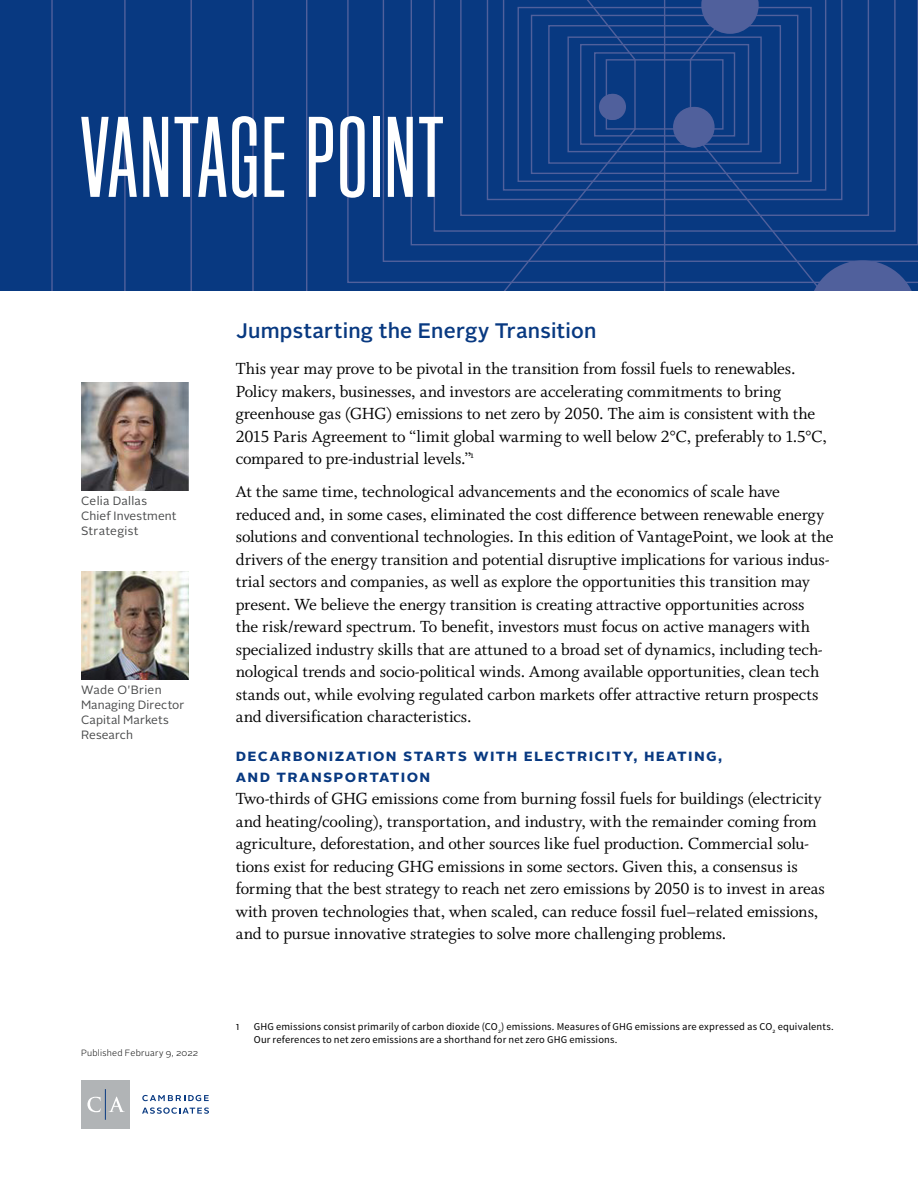
<style>
.page{position:relative;width:918px;height:1188px;background:#fff}
.page>*{position:absolute;margin:0;border:0;box-sizing:border-box;transform-origin:0 0}
.t1{font:120px "Block Gothic RR Light Extra Cond";letter-spacing:.005em;color:#fff}
.t2{font:500 21px "Alright Sans";letter-spacing:.01em;color:#083981}
.t3{font:18px/22.5px "Whitman";letter-spacing:-.01em;color:#000}
.t4{font:700 16.5px/21px "Alright Sans";letter-spacing:.08em;color:#083981}
.t5{font:12px/15px "Alright Sans";letter-spacing:.01em;color:#4a4b4c}
.t6{font:10.5px/13.5px "Source Sans Pro";letter-spacing:.015em;color:#000}
.t7{font:300 9px "Alright Sans";letter-spacing:.025em;color:#000}
</style>
<div class="page">
<svg style="left:0;top:0;width:918px;height:291px;background:#0c3b82"></svg>
<svg style="left:701px;top:0;width:58px;height:34px;background:#435997"></svg>
<svg style="left:599px;top:94px;width:26px;height:26px"></svg>
<div style="left:673px;top:107px;width:41px;height:41px;background:#50609c;border-radius:50%"></div>
<svg style="left:808px;top:260px;width:109px;height:31px;background:#395393"></svg>
<div style="left:600px;top:94px;width:26px;height:26px;background:#50609c;border-radius:50%"></div>
<div style="left:674px;top:107px;width:41px;height:40px;background:#50609c;border-radius:50%"></div>
<div style="left:81px;top:1080px;width:49px;height:49px;background:#b1b4b6"></div>
<svg style="left:87px;top:1097px;width:14px;height:15px"></svg>
<svg style="left:109px;top:1097px;width:16px;height:15px"></svg>
<svg style="left:142px;top:1095px;width:67px;height:6px"></svg>
<svg style="left:142px;top:1107px;width:67px;height:7px"></svg>
<hr style="left:105px;top:1089px;width:1px;height:31px;background:#083981">
<img style="left:81px;top:383px;width:108px;height:108px">
<img style="left:81px;top:572px;width:108px;height:108px">
<h1 class="t1" style="left:81px;top:96px;width:364px">VANTAGE POINT</h1>
<p class="t5" style="left:81px;top:493px;width:97px">Celia Dallas<br>Chief Investment<br>Strategist</p>
<p class="t5" style="left:81px;top:682px;width:105px">Wade O'Brien<br>Managing Director<br>Capital Markets<br>Research</p>
<p class="t7" style="left:81px;top:1047px;width:119px">Published February 9, 2022</p>
<p class="t2" style="left:236px;top:317px;width:362px">Jumpstarting the Energy Transition</p>
<p class="t3" style="left:236px;top:358px;width:593px">This year may prove to be pivotal in the transition from fossil fuels to renewables.<br>Policy makers, businesses, and investors are accelerating commitments to bring greenhouse gas (GHG) emissions to net zero by 2050. The aim is consistent with the 2015 Paris Agreement to “limit global warming to well below 2°C, preferably to 1.5°C, compared to pre-industrial levels.”<sup>1</sup></p>
<p class="t3" style="left:236px;top:481px;width:599px">At the same time, technological advancements and the economics of scale have reduced and, in some cases, eliminated the cost difference between renewable energy solutions and conventional technologies. In this edition of VantagePoint, we look at the drivers of the energy transition and potential disruptive implications for various indus&shy;trial sectors and companies, as well as explore the opportunities this transition may present. We believe the energy transition is creating attractive opportunities across<br>the risk/reward spectrum. To benefit, investors must focus on active managers with specialized industry skills that are attuned to a broad set of dynamics, including tech&shy;nological trends and socio-political winds. Among available opportunities, clean tech stands out, while evolving regulated carbon markets offer attractive return prospects and diversification characteristics.</p>
<p class="t4" style="left:236px;top:745px;width:488px">Decarbonization Starts With Electricity, Heating, and Transportation</p>
<p class="t3" style="left:236px;top:788px;width:591px">Two-thirds of GHG emissions come from burning fossil fuels for buildings (electricity and heating/cooling), transportation, and industry, with the remainder coming from agriculture, deforestation, and other sources like fuel production. Commercial solu&shy;tions exist for reducing GHG emissions in some sectors. Given this, a consensus is forming that the best strategy to reach net zero emissions by 2050 is to invest in areas with proven technologies that, when scaled, can reduce fossil fuel–related emissions, and to pursue innovative strategies to solve more challenging problems.</p>
<p class="t6" style="left:236px;top:1020px;width:5px">1</p>
<p class="t6" style="left:254px;top:1020px;width:581px">GHG emissions consist primarily of carbon dioxide (CO<sub>2</sub>) emissions. Measures of GHG emissions are expressed as CO<sub>2</sub> equivalents.<br>Our references to net zero emissions are a shorthand for net zero GHG emissions.</p>
</div>
